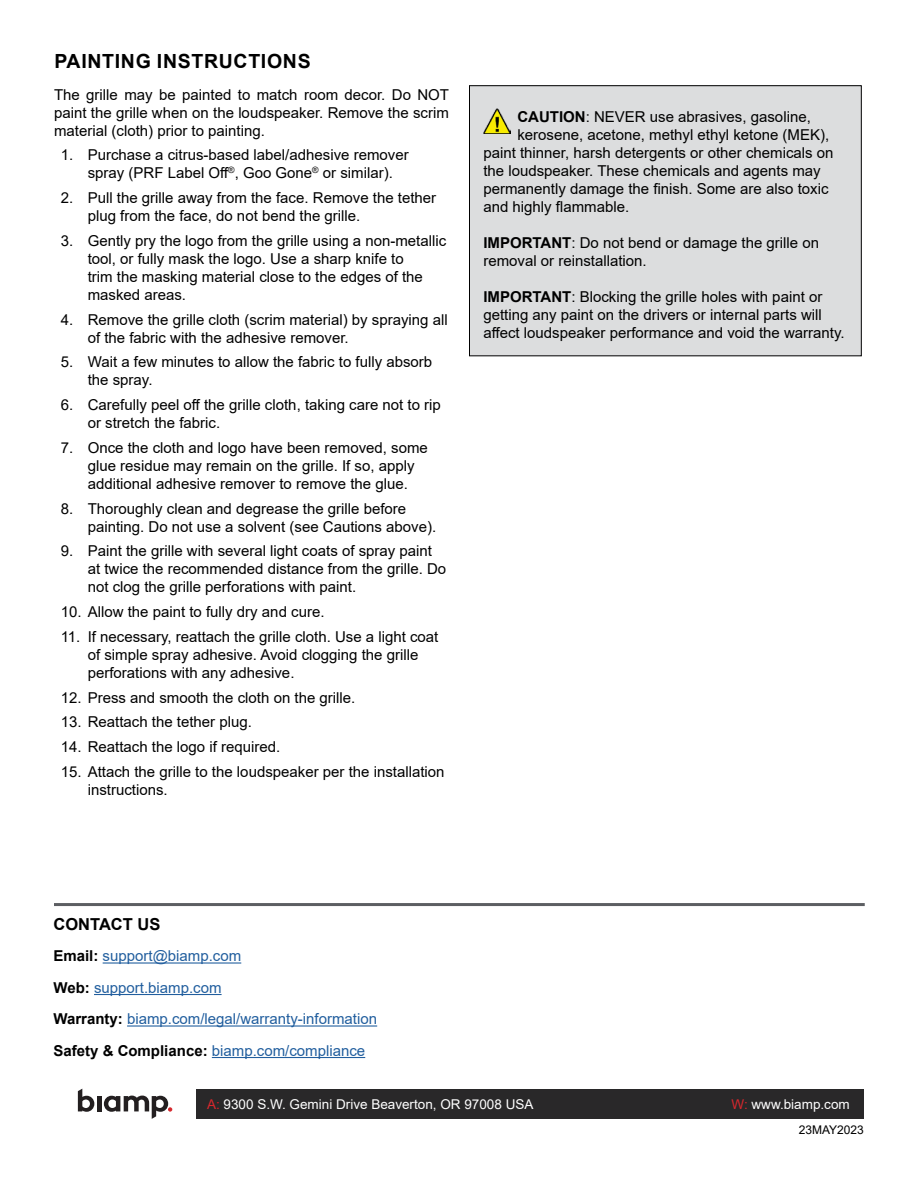
<style>
.page{position:relative;width:918px;height:1188px;background:#fff}
.page>*{position:absolute;margin:0;border:0;box-sizing:border-box;transform-origin:0 0}
.Heading__1__13pt_Bol{font:700 19.5px "Arial";letter-spacing:.035em;color:#000}
.Heading__3__11_pt{font:700 16.5px "Arial";color:#000}
.Body_Text_10pt_reg{font:15px/18px "Arial";color:#000}
.Heading__3__11_pt-2{font:15px "Arial";color:#215e9e}
.t1{font:13.5px "Arial";color:#fff}
.Callout_8pt_R{font:12px "Arial";color:#000}
.s1{font-weight:700}
.s2{font-weight:700;color:#000}
.s3{color:#d6272d}
.s4{color:#e31b23}
</style>
<div class="page">
<svg style="left:78px;top:1089px;width:16px;height:23px"></svg>
<hr style="left:97px;top:1096px;width:4px;height:15px;background:#231f20">
<svg style="left:104px;top:1096px;width:68px;height:23px"></svg>
<div style="left:197px;top:1089px;width:667px;height:30px;background:#292829"></div>
<div style="left:470px;top:86px;width:391px;height:270px;background:#dcddde"></div>
<img style="left:483px;top:108px;width:28px;height:26px">
<div style="left:469px;top:85px;width:393px;height:271px;border:1px solid #000"></div>
<hr style="left:103px;top:962px;width:138px;height:2px;background:#215e9e">
<hr style="left:94px;top:994px;width:128px;height:1px;background:#215e9e">
<hr style="left:127px;top:1025px;width:250px;height:2px;background:#215e9e">
<hr style="left:212px;top:1057px;width:153px;height:1px;background:#215e9e">
<hr style="left:54px;top:903px;width:811px;height:3px;background:#5c5e62">
<p class="Heading__1__13pt_Bol" style="left:54px;top:48px;width:258px">PAINTING INSTRUCTIONS</p>
<p class="Body_Text_10pt_reg" style="left:54px;top:85px;width:397px;text-align:justify">The grille may be painted to match room decor. Do NOT paint the grille when on the loudspeaker. Remove the scrim material (cloth) prior to painting.</p>
<p class="Body_Text_10pt_reg" style="left:88px;top:146px;width:322px;text-indent:-27px">1. Purchase a citrus-based label/adhesive remover spray (PRF Label Off<sup>®</sup>, Goo Gone<sup>®</sup> or similar).</p>
<p class="Body_Text_10pt_reg" style="left:88px;top:189px;width:350px;text-indent:-27px">2. Pull the grille away from the face. Remove the tether plug from the face, do not bend the grille.</p>
<p class="Body_Text_10pt_reg" style="left:88px;top:232px;width:360px;text-indent:-27px">3. Gently pry the logo from the grille using a non-metallic tool, or fully mask the logo. Use a sharp knife to<br>trim the masking material close to the edges of the masked areas.</p>
<p class="Body_Text_10pt_reg" style="left:88px;top:310px;width:362px;text-indent:-27px">4. Remove the grille cloth (scrim material) by spraying all of the fabric with the adhesive remover.</p>
<p class="Body_Text_10pt_reg" style="left:88px;top:353px;width:346px;text-indent:-27px">5. Wait a few minutes to allow the fabric to fully absorb the spray.</p>
<p class="Body_Text_10pt_reg" style="left:88px;top:396px;width:355px;text-indent:-27px">6. Carefully peel off the grille cloth, taking care not to rip or stretch the fabric.</p>
<p class="Body_Text_10pt_reg" style="left:88px;top:439px;width:342px;text-indent:-27px">7. Once the cloth and logo have been removed, some glue residue may remain on the grille. If so, apply additional adhesive remover to remove the glue.</p>
<p class="Body_Text_10pt_reg" style="left:88px;top:499px;width:350px;text-indent:-27px">8. Thoroughly clean and degrease the grille before painting. Do not use a solvent (see Cautions above).</p>
<p class="Body_Text_10pt_reg" style="left:88px;top:542px;width:360px;text-indent:-27px">9. Paint the grille with several light coats of spray paint at twice the recommended distance from the grille. Do not clog the grille perforations with paint.</p>
<p class="Body_Text_10pt_reg" style="left:61px;top:603px;width:265px">10. Allow the paint to fully dry and cure.</p>
<p class="Body_Text_10pt_reg" style="left:88px;top:628px;width:352px;text-indent:-27px">11. If necessary, reattach the grille cloth. Use a light coat of simple spray adhesive. Avoid clogging the grille perforations with any adhesive.</p>
<p class="Body_Text_10pt_reg" style="left:61px;top:688px;width:296px">12. Press and smooth the cloth on the grille.</p>
<p class="Body_Text_10pt_reg" style="left:61px;top:713px;width:193px">13. Reattach the tether plug.</p>
<p class="Body_Text_10pt_reg" style="left:61px;top:738px;width:221px">14. Reattach the logo if required.</p>
<p class="Body_Text_10pt_reg" style="left:88px;top:763px;width:358px;text-indent:-27px">15. Attach the grille to the loudspeaker per the installation instructions.</p>
<p class="Body_Text_10pt_reg" style="left:517px;top:108px;width:295px"><span class="s1">CAUTION</span>: NEVER use abrasives, gasoline,</p>
<p class="Body_Text_10pt_reg" style="left:517px;top:126px;width:313px">kerosene, acetone, methyl ethyl ketone (MEK),</p>
<p class="Body_Text_10pt_reg" style="left:483px;top:144px;width:352px">paint thinner, harsh detergents or other chemicals on</p>
<p class="Body_Text_10pt_reg" style="left:483px;top:162px;width:339px">the loudspeaker. These chemicals and agents may</p>
<p class="Body_Text_10pt_reg" style="left:483px;top:180px;width:347px">permanently damage the finish. Some are also toxic</p>
<p class="Body_Text_10pt_reg" style="left:483px;top:198px;width:147px">and highly flammable.</p>
<p class="Body_Text_10pt_reg" style="left:483px;top:234px;width:337px"><span class="s1">IMPORTANT</span>: Do not bend or damage the grille on removal or reinstallation.</p>
<p class="Body_Text_10pt_reg" style="left:483px;top:288px;width:363px"><span class="s1">IMPORTANT</span>: Blocking the grille holes with paint or getting any paint on the drivers or internal parts will affect loudspeaker performance and void the warranty.</p>
<p class="Heading__3__11_pt" style="left:53px;top:913px;width:108px">CONTACT US</p>
<p class="Heading__3__11_pt-2" style="left:53px;top:946px;width:189px"><span class="s2">Email:</span> support@biamp.com</p>
<p class="Heading__3__11_pt-2" style="left:53px;top:977px;width:170px"><span class="s2">Web:</span> support.biamp.com</p>
<p class="Heading__3__11_pt-2" style="left:53px;top:1009px;width:325px"><span class="s2">Warranty:</span> biamp.com/legal/warranty-information</p>
<p class="Heading__3__11_pt-2" style="left:53px;top:1040px;width:313px"><span class="s2">Safety &amp; Compliance:</span> biamp.com/compliance</p>
<p class="t1" style="left:207px;top:1095px;width:328px"><span class="s3">A</span><span class="s4">:</span> 9300 S.W. Gemini Drive Beaverton, OR 97008 USA</p>
<p class="t1" style="left:732px;top:1095px;width:120px"><span class="s3">W:</span> www.biamp.com</p>
<p class="Callout_8pt_R" style="left:799px;top:1122px;width:67px">23MAY2023</p>
</div>
